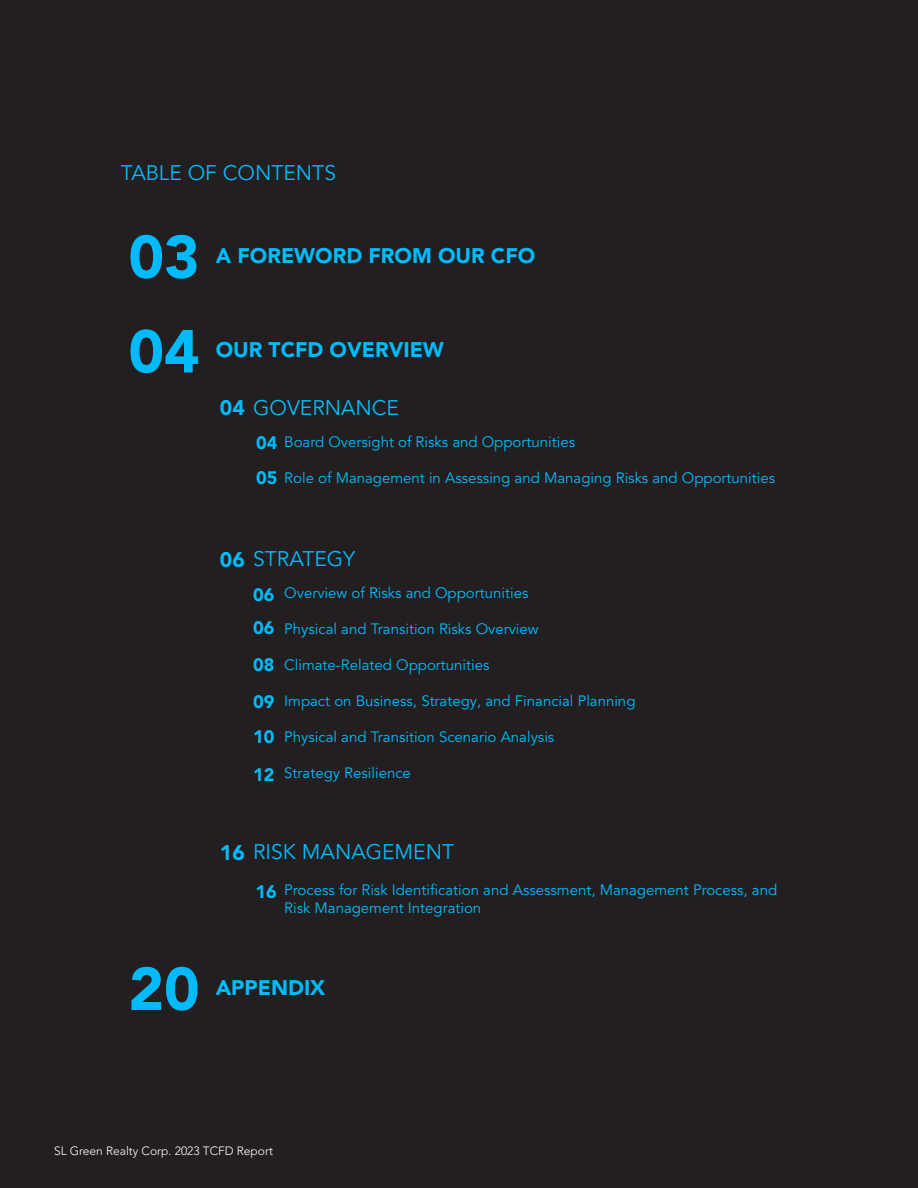
<style>
.page{position:relative;width:918px;height:1188px;background:#fff}
.page>*{position:absolute;margin:0;border:0;box-sizing:border-box;transform-origin:0 0}
.t1{font:900 60px "Avenir LT Pro";color:#00bbfc}
.t2{font:21px "Avenir LT Pro";color:#00bbfc}
.t3{font:900 21px "Avenir LT Pro";color:#00bbfc}
.t4{font:900 18px "Avenir LT Pro";color:#00bbfc}
.t5{font:15px/18px "Avenir LT Pro";color:#00bbfc}
.t6{font:300 12px "Avenir LT Pro";color:#fff}
.s1{font-weight:900}
</style>
<div class="page">
<div style="left:1px;top:1px;width:916px;height:1186px;background:#231f20"></div>
<p class="t2" style="left:121px;top:160px;width:217px">TABLE OF CONTENTS</p>
<p class="t1" style="left:129px;top:221px;width:73px">03</p>
<p class="t3" style="left:216px;top:243px;width:321px">A FOREWORD FROM OUR CFO</p>
<p class="t1" style="left:129px;top:315px;width:73px">04</p>
<p class="t3" style="left:216px;top:337px;width:230px">OUR TCFD OVERVIEW</p>
<p class="t2" style="left:220px;top:395px;width:181px"><span class="s1">04</span> GOVERNANCE</p>
<p class="t5" style="left:284px;top:433px;width:292px">Board Oversight of Risks and Opportunities</p>
<p class="t5" style="left:284px;top:469px;width:492px">Role of Management in Assessing and Managing Risks and Opportunities</p>
<p class="t4" style="left:256px;top:432px;width:23px">04</p>
<p class="t4" style="left:256px;top:466px;width:23px">05</p>
<p class="t2" style="left:220px;top:546px;width:137px"><span class="s1">06</span> STRATEGY</p>
<p class="t4" style="left:253px;top:583px;width:23px">06</p>
<p class="t4" style="left:253px;top:617px;width:23px">06</p>
<p class="t4" style="left:253px;top:654px;width:23px">08</p>
<p class="t4" style="left:253px;top:690px;width:23px">09</p>
<p class="t4" style="left:253px;top:726px;width:23px">10</p>
<p class="t4" style="left:253px;top:764px;width:23px">12</p>
<p class="t5" style="left:284px;top:584px;width:246px">Overview of Risks and Opportunities</p>
<p class="t5" style="left:284px;top:620px;width:256px">Physical and Transition Risks Overview</p>
<p class="t5" style="left:284px;top:656px;width:207px">Climate-Related Opportunities</p>
<p class="t5" style="left:284px;top:692px;width:353px">Impact on Business, Strategy, and Financial Planning</p>
<p class="t5" style="left:284px;top:728px;width:272px">Physical and Transition Scenario Analysis</p>
<p class="t5" style="left:284px;top:764px;width:128px">Strategy Resilience</p>
<p class="t2" style="left:220px;top:839px;width:236px"><span class="s1">16</span> RISK MANAGEMENT</p>
<p class="t5" style="left:284px;top:881px;width:494px">Process for Risk Identification and Assessment, Management Process, and<br>Risk Management Integration</p>
<p class="t4" style="left:255px;top:881px;width:23px">16</p>
<p class="t1" style="left:129px;top:953px;width:73px">20</p>
<p class="t3" style="left:216px;top:975px;width:111px">APPENDIX</p>
<p class="t6" style="left:54px;top:1144px;width:221px">SL Green Realty Corp. 2023 TCFD Report</p>
</div>
